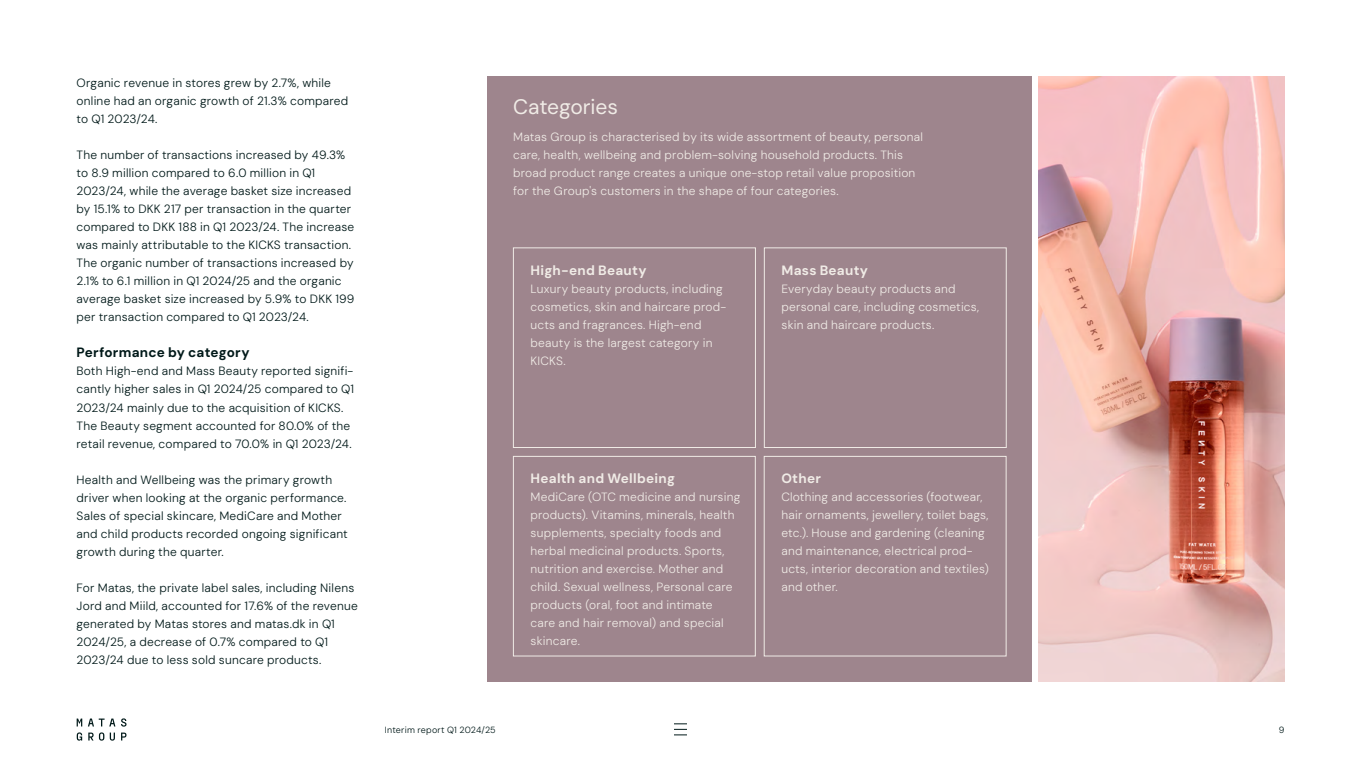
<style>
.page{position:relative;width:1361px;height:766px;background:#fff}
.page>*{position:absolute;margin:0;border:0;box-sizing:border-box;transform-origin:0 0}
.t1{font:21px "DM Sans";letter-spacing:-.005em;color:#f0ebe6}
.t2{font:700 13.5px "DM Sans";letter-spacing:.02em;color:#f0ebe6}
.t3{font:700 13.5px "DM Sans";letter-spacing:.015em;color:#001919}
.t4{font:300 12px/18px "DM Sans";letter-spacing:.015em;color:#001919}
.t5{font:300 12px/18px "DM Sans";letter-spacing:.02em;color:#f0ebe6}
.t6{font:300 9px "DM Sans";letter-spacing:.02em;color:#001919}
</style>
<div class="page">
<div style="left:488px;top:77px;width:544px;height:604px;background:#9e858d"></div>
<img style="left:1038px;top:77px;width:246px;height:604px">
<div style="left:513px;top:247px;width:242px;height:200px;border:1px solid #f0ebe6"></div>
<div style="left:764px;top:247px;width:242px;height:200px;border:1px solid #f0ebe6"></div>
<div style="left:513px;top:456px;width:242px;height:200px;border:1px solid #f0ebe6"></div>
<div style="left:764px;top:456px;width:242px;height:200px;border:1px solid #f0ebe6"></div>
<svg style="left:674px;top:723px;width:13px;height:12px"></svg>
<svg style="left:77px;top:718px;width:49px;height:22px"></svg>
<p class="t4" style="left:77px;top:74px;width:273px">Organic revenue in stores grew by 2.7%, while online had an organic growth of 21.3% compared to Q1 2023/24.</p>
<p class="t4" style="left:77px;top:146px;width:279px">The number of transactions increased by 49.3% to 8.9 million compared to 6.0 million in Q1<br>2023/24, while the average basket size increased by 15.1% to DKK 217 per transaction in the quarter compared to DKK 188 in Q1 2023/24. The increase was mainly attributable to the KICKS transaction.<br>The organic number of transactions increased by 2.1% to 6.1 million in Q1 2024/25 and the organic average basket size increased by 5.9% to DKK 199 per transaction compared to Q1 2023/24.</p>
<p class="t3" style="left:77px;top:344px;width:174px">Performance by category</p>
<p class="t4" style="left:77px;top:362px;width:279px">Both High-end and Mass Beauty reported signifi&shy;cantly higher sales in Q1 2024/25 compared to Q1<br>2023/24 mainly due to the acquisition of KICKS.<br>The Beauty segment accounted for 80.0% of the retail revenue, compared to 70.0% in Q1 2023/24.</p>
<p class="t4" style="left:77px;top:470px;width:273px">Health and Wellbeing was the primary growth driver when looking at the organic performance.<br>Sales of special skincare, MediCare and Mother and child products recorded ongoing significant growth during the quarter.</p>
<p class="t4" style="left:77px;top:578px;width:283px">For Matas, the private label sales, including Nilens Jord and Miild, accounted for 17.6% of the revenue generated by Matas stores and matas.dk in Q1<br>2024/25, a decrease of 0.7% compared to Q1<br>2023/24 due to less sold suncare products.</p>
<h1 class="t1" style="left:513px;top:94px;width:106px">Categories</h1>
<p class="t5" style="left:513px;top:127px;width:411px">Matas Group is characterised by its wide assortment of beauty, personal care, health, wellbeing and problem-solving household products. This broad product range creates a unique one-stop retail value proposition for the Group's customers in the shape of four categories.</p>
<p class="t2" style="left:530px;top:261px;width:117px">High-end Beauty</p>
<p class="t5" style="left:530px;top:279px;width:197px">Luxury beauty products, including cosmetics, skin and haircare prod&shy;ucts and fragrances. High-end beauty is the largest category in<br>KICKS.</p>
<p class="t2" style="left:781px;top:261px;width:88px">Mass Beauty</p>
<p class="t5" style="left:781px;top:279px;width:199px">Everyday beauty products and personal care, including cosmetics, skin and haircare products.</p>
<p class="t2" style="left:530px;top:469px;width:146px">Health and Wellbeing</p>
<p class="t5" style="left:530px;top:487px;width:211px">MediCare (OTC medicine and nursing products). Vitamins, minerals, health supplements, specialty foods and herbal medicinal products. Sports, nutrition and exercise. Mother and child. Sexual wellness, Personal care products (oral, foot and intimate care and hair removal) and special skincare.</p>
<p class="t2" style="left:781px;top:469px;width:41px">Other</p>
<p class="t5" style="left:781px;top:487px;width:209px">Clothing and accessories (footwear, hair ornaments, jewellery, toilet bags, etc.). House and gardening (cleaning and maintenance, electrical prod&shy;ucts, interior decoration and textiles) and other.</p>
<p class="t6" style="left:385px;top:723px;width:112px">Interim report Q1 2024/25</p>
<p class="t6" style="left:1278px;top:723px;width:7px">9</p>
</div>
